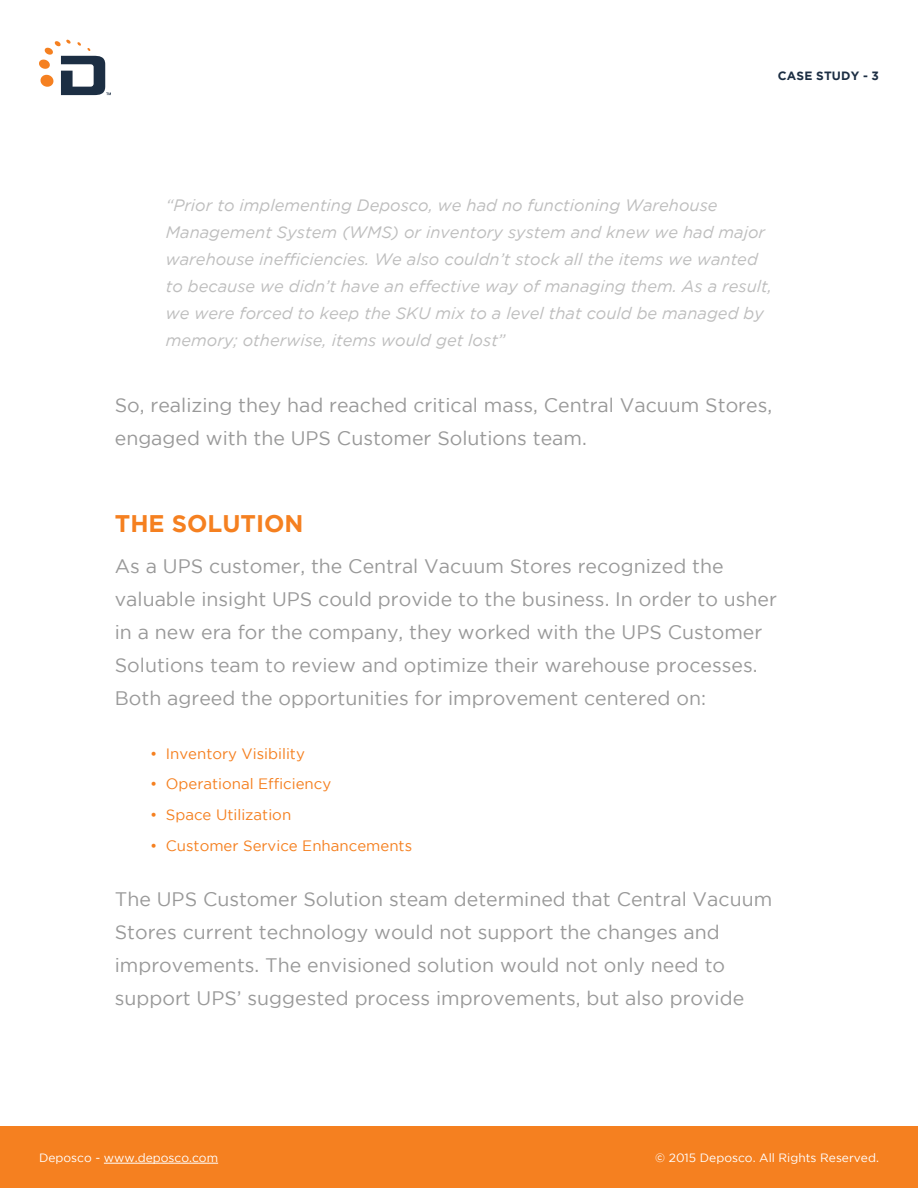
<style>
.page{position:relative;width:918px;height:1188px;background:#fff}
.page>*{position:absolute;margin:0;border:0;box-sizing:border-box;transform-origin:0 0}
.t1{font:700 24px "Gotham";color:#f58020}
.t2{font:19.5px/33px "Gotham";color:#999}
.t3{font:italic 16.5px/27px "Gotham";color:#bebebe}
.t4{font:15px "Gotham";color:#f58020}
.t5{font:12px "Gotham";color:#fff}
.t6{font:700 12px "Gotham";letter-spacing:.015em;color:#1c2e43}
</style>
<div class="page">
<div style="left:0;top:1127px;width:918px;height:61px;background:#f58020"></div>
<hr style="left:104px;top:1163px;width:114px;height:1px;background:#fff">
<svg style="left:39px;top:40px;width:72px;height:55px"></svg>
<p class="t6" style="left:778px;top:72px;width:103px">CASE STUDY - 3</p>
<p class="t3" style="left:166px;top:193px;width:608px">“Prior to implementing Deposco, we had no functioning Warehouse Management System (WMS) or inventory system and knew we had major warehouse inefficiencies. We also couldn’t stock all the items we wanted to because we didn’t have an effective way of managing them. As a result, we were forced to keep the SKU mix to a level that could be managed by memory; otherwise, items would get lost”</p>
<p class="t2" style="left:115px;top:390px;width:659px">So, realizing they had reached critical mass, Central Vacuum Stores, engaged with the UPS Customer Solutions team.</p>
<p class="t1" style="left:115px;top:514px;width:190px">THE SOLUTION</p>
<p class="t2" style="left:115px;top:551px;width:664px">As a UPS customer, the Central Vacuum Stores recognized the valuable insight UPS could provide to the business. In order to usher in a new era for the company, they worked with the UPS Customer Solutions team to review and optimize their warehouse processes.<br>Both agreed the opportunities for improvement centered on:</p>
<p class="t4" style="left:150px;top:748px;width:156px">• Inventory Visibility</p>
<p class="t4" style="left:150px;top:778px;width:183px">• Operational Efficiency</p>
<p class="t4" style="left:150px;top:809px;width:143px">• Space Utilization</p>
<p class="t4" style="left:150px;top:840px;width:263px">• Customer Service Enhancements</p>
<p class="t2" style="left:115px;top:884px;width:659px">The UPS Customer Solution steam determined that Central Vacuum Stores current technology would not support the changes and improvements. The envisioned solution would not only need to support UPS’ suggested process improvements, but also provide</p>
<p class="t5" style="left:39px;top:1153px;width:181px">Deposco - www.deposco.com</p>
<p class="t5" style="left:655px;top:1153px;width:225px">© 2015 Deposco. All Rights Reserved.</p>
</div>
